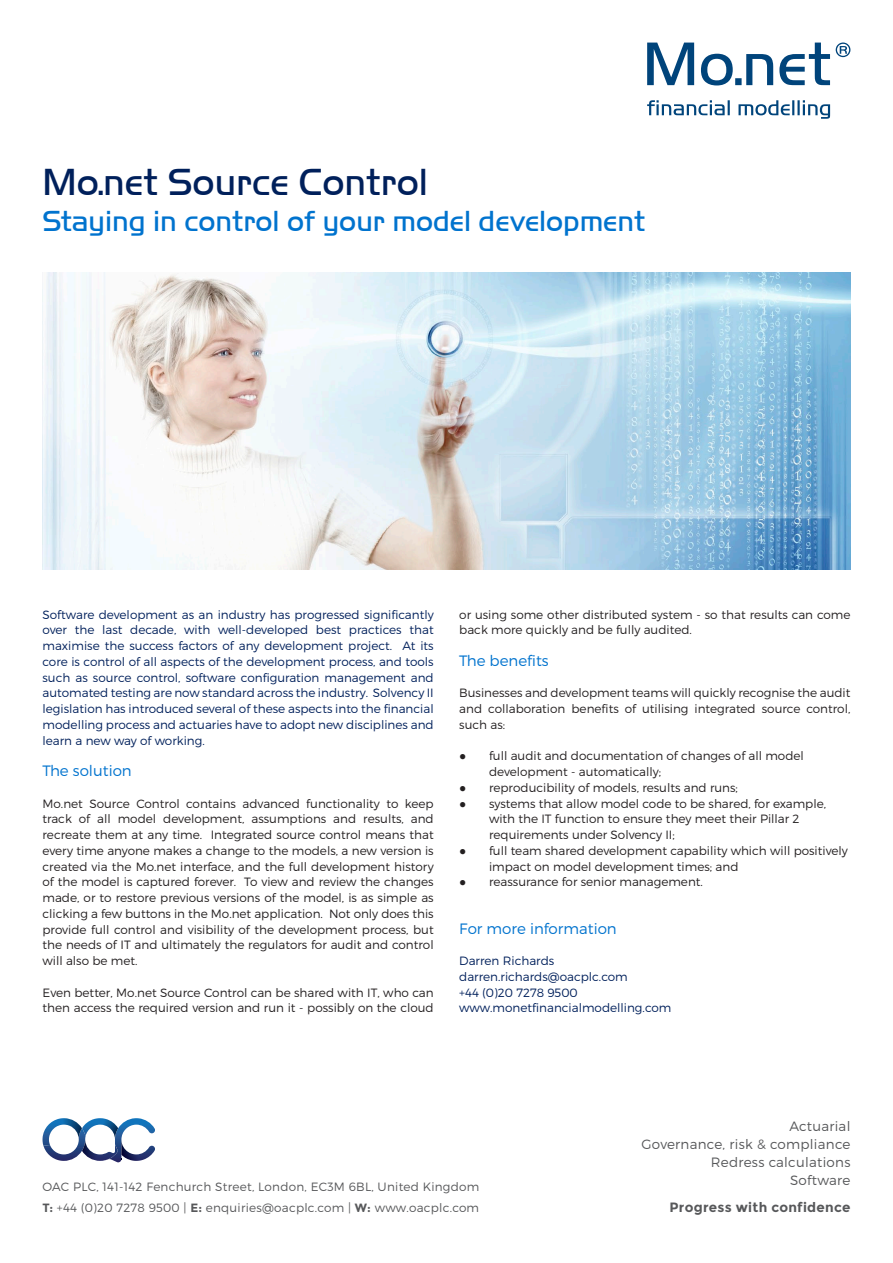
<style>
.page{position:relative;width:893px;height:1263px;background:#fff}
.page>*{position:absolute;margin:0;border:0;box-sizing:border-box;transform-origin:0 0}
.t1{font:39px "Handel Got D Ligh";color:#00205b}
.t2{font:30px "Handel Got D Ligh";color:#0073ce}
.t3{font:300 15px "Montserrat";color:#0073ce}
.t4{font:300 13.5px "Montserrat";letter-spacing:.02em;color:#57585a}
.t5{font:700 13.5px "Montserrat";letter-spacing:.02em;color:#57585a}
.t6{font:300 12px/15.8px "Montserrat";color:#231f20}
.t7{font:300 12px/15.8px "Montserrat";color:#00205b;text-align:justify}
.t8{font:300 12px "Montserrat";letter-spacing:.02em;color:#57585a}
.s1{font-family:"Segoe UI"}
.s2{font-weight:700}
</style>
<div class="page">
<img style="left:43px;top:272px;width:807px;height:298px">
<img style="left:137px;top:1155px;width:4px;height:6px">
<svg style="left:82px;top:1118px;width:55px;height:44px"></svg>
<img style="left:64px;top:1118px;width:18px;height:10px">
<img style="left:43px;top:1118px;width:21px;height:28px">
<svg style="left:647px;top:43px;width:203px;height:42px"></svg>
<svg style="left:647px;top:100px;width:183px;height:19px"></svg>
<p class="t1" style="left:43px;top:159px;width:387px">Mo.net Source Control</p>
<p class="t2" style="left:43px;top:204px;width:604px">Staying in control of your model development</p>
<p class="t7" style="left:43px;top:606px;width:393px">Software development as an industry has progressed significantly over the last decade, with well-developed best practices that maximise the success factors of any development project. At its core is control of all aspects of the development process, and tools such as source control, software configuration management and automated testing are now standard across the industry. Solvency II legislation has introduced several of these aspects into the financial modelling process and actuaries have to adopt new disciplines and learn a new way of working.</p>
<p class="t3" style="left:43px;top:762px;width:91px">The solution</p>
<p class="t6" style="left:43px;top:795px;width:393px;text-align:justify">Mo.net Source Control contains advanced functionality to keep track of all model development, assumptions and results, and recreate them at any time. Integrated source control means that every time anyone makes a change to the models, a new version is created via the Mo.net interface, and the full development history of the model is captured forever. To view and review the changes made, or to restore previous versions of the model, is as simple as clicking a few buttons in the Mo.net application. Not only does this provide full control and visibility of the development process, but the needs of IT and ultimately the regulators for audit and control will also be met.</p>
<p class="t6" style="left:43px;top:984px;width:393px">Even better, Mo.net Source Control can be shared with IT, who can then access the required version and run it - possibly on the cloud</p>
<p class="t6" style="left:459px;top:606px;width:393px">or using some other distributed system - so that results can come back more quickly and be fully audited.</p>
<p class="t3" style="left:459px;top:651px;width:91px">The benefits</p>
<p class="t6" style="left:459px;top:685px;width:393px;text-align:justify">Businesses and development teams will quickly recognise the audit and collaboration benefits of utilising integrated source control, such as:</p>
<p class="t6" style="left:489px;top:748px;width:316px;text-indent:-30px"><span class="s1">●</span> full audit and documentation of changes of all model development - automatically;</p>
<p class="t6" style="left:459px;top:779px;width:280px"><span class="s1">●</span> reproducibility of models, results and runs;</p>
<p class="t6" style="left:489px;top:795px;width:339px;text-indent:-30px"><span class="s1">●</span> systems that allow model code to be shared, for example, with the IT function to ensure they meet their Pillar 2 requirements under Solvency II;</p>
<p class="t6" style="left:489px;top:842px;width:360px;text-indent:-30px"><span class="s1">●</span> full team shared development capability which will positively impact on model development times; and</p>
<p class="t6" style="left:459px;top:874px;width:245px"><span class="s1">●</span> reassurance for senior management.</p>
<p class="t3" style="left:459px;top:919px;width:159px">For more information</p>
<p class="t7" style="left:459px;top:953px;width:97px">Darren Richards</p>
<p class="t7" style="left:459px;top:968px;width:170px">darren.richards@oacplc.com</p>
<p class="t7" style="left:459px;top:984px;width:120px">+44 (0)20 7278 9500</p>
<p class="t7" style="left:459px;top:1000px;width:214px">www.monetfinancialmodelling.com</p>
<p class="t8" style="left:43px;top:1179px;width:438px">OAC PLC, 141-142 Fenchurch Street, London, EC3M 6BL, United Kingdom</p>
<p class="t8" style="left:43px;top:1200px;width:438px"><span class="s2">T:</span> +44 (0)20 7278 9500 | <span class="s2">E:</span> enquiries@oacplc.com | <span class="s2">W:</span> www.oacplc.com</p>
<p class="t4" style="left:789px;top:1118px;width:63px">Actuarial</p>
<p class="t4" style="left:641px;top:1136px;width:210px">Governance, risk &amp; compliance</p>
<p class="t4" style="left:711px;top:1154px;width:141px">Redress calculations</p>
<p class="t4" style="left:790px;top:1172px;width:62px">Software</p>
<p class="t5" style="left:670px;top:1199px;width:182px">Progress with confidence</p>
</div>
